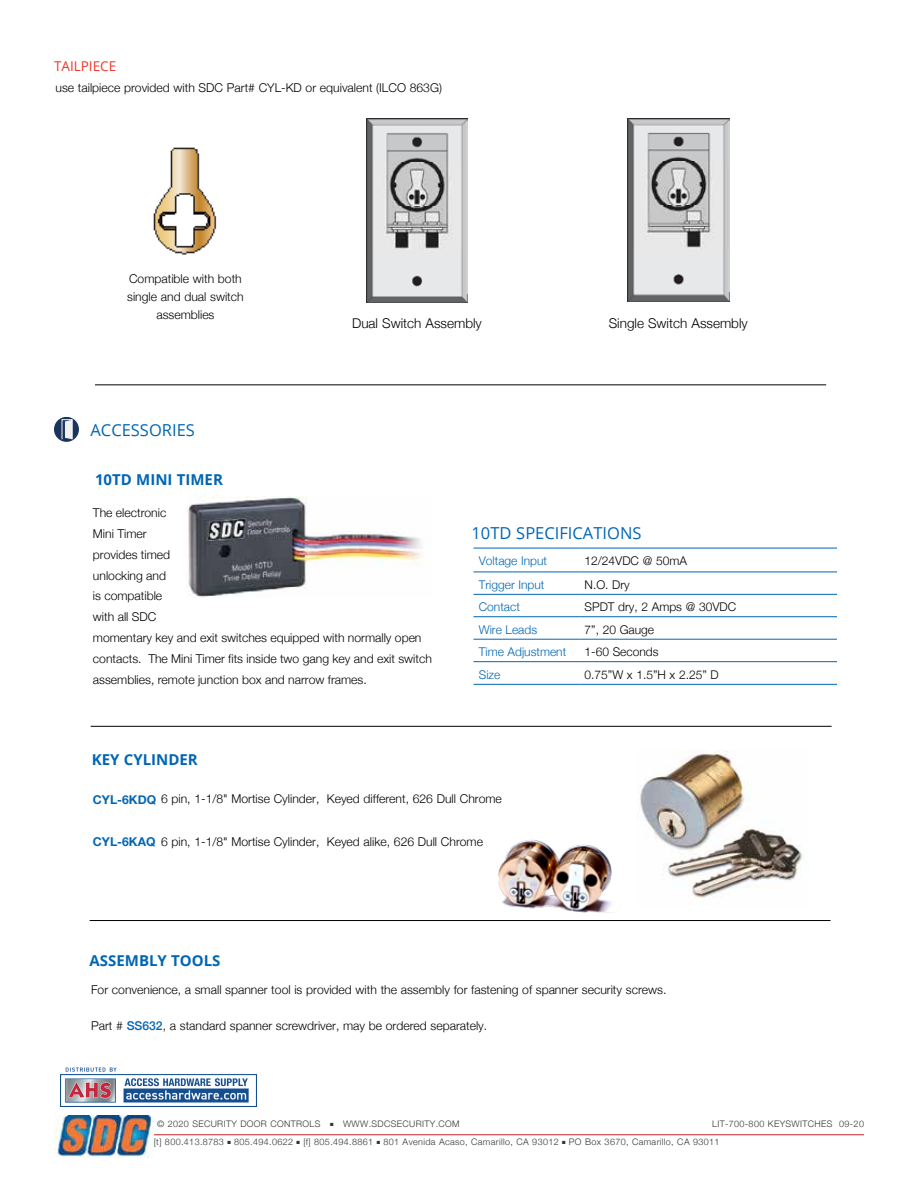
<style>
.page{position:relative;width:918px;height:1188px;background:#fff}
.page>*{position:absolute;margin:0;border:0;box-sizing:border-box;transform-origin:0 0}
.t1{font:16.5px "Open Sans";color:#0066b3}
.t2{font:700 15px "Open Sans";color:#0066b3}
.t3{font:300 13.5px "Helvetica Neue";color:#000}
.t4{font:13.5px "Open Sans";color:#ef3829}
.t5{font:300 12.15px/21px "Helvetica Neue";color:#000;text-align:center}
.t6{font:300 12px "Helvetica Neue";color:#000}
.t7{font:300 12px "Helvetica Neue";color:#0066b3}
.t8{font:300 9px/18.6px "Helvetica Neue";letter-spacing:.04em;color:#343433}
.s1{font-weight:700;color:#0066b3}
.s2{font-weight:500;color:#0066b3}
</style>
<div class="page">
<hr style="left:154px;top:1134px;width:710px;height:1px;background:#d2232a">
<img style="left:55px;top:1116px;width:99px;height:41px">
<img style="left:153px;top:147px;width:64px;height:108px">
<img style="left:366px;top:119px;width:102px;height:184px">
<img style="left:628px;top:118px;width:101px;height:184px">
<img style="left:187px;top:497px;width:235px;height:100px">
<hr style="left:473px;top:548px;width:106px;height:1px;background:#0066b3">
<hr style="left:579px;top:548px;width:258px;height:1px;background:#0066b3">
<hr style="left:473px;top:572px;width:106px;height:1px;background:#0066b3">
<hr style="left:579px;top:572px;width:258px;height:1px;background:#0066b3">
<hr style="left:473px;top:594px;width:106px;height:1px;background:#0066b3">
<hr style="left:579px;top:594px;width:258px;height:1px;background:#0066b3">
<hr style="left:473px;top:616px;width:106px;height:1px;background:#0066b3">
<hr style="left:579px;top:616px;width:258px;height:1px;background:#0066b3">
<hr style="left:473px;top:639px;width:106px;height:1px;background:#0066b3">
<hr style="left:579px;top:639px;width:258px;height:1px;background:#0066b3">
<hr style="left:473px;top:661px;width:106px;height:1px;background:#0066b3">
<hr style="left:579px;top:661px;width:258px;height:1px;background:#0066b3">
<hr style="left:473px;top:684px;width:106px;height:1px;background:#0066b3">
<hr style="left:579px;top:684px;width:258px;height:1px;background:#0066b3">
<svg style="left:54px;top:417px;width:25px;height:25px"></svg>
<svg style="left:65px;top:421px;width:6px;height:17px"></svg>
<div style="left:62px;top:419px;width:11px;height:21px;border:1px solid #f1f1f1"></div>
<img style="left:640px;top:751px;width:163px;height:147px">
<hr style="left:91px;top:726px;width:741px;height:1px;background:#000">
<hr style="left:95px;top:384px;width:731px;height:1px;background:#000">
<hr style="left:90px;top:920px;width:741px;height:1px;background:#000">
<img style="left:498px;top:840px;width:115px;height:73px">
<img style="left:60px;top:1067px;width:196px;height:40px">
<p class="t4" style="left:54px;top:57px;width:64px">TAILPIECE</p>
<p class="t5" style="left:56px;top:77px;width:388px">use tailpiece provided with SDC Part# CYL-KD or equivalent (ILCO 863G)</p>
<p class="t5" style="left:127px;top:269px;width:118px;line-height:18px">Compatible with both single and dual switch assemblies</p>
<h1 class="t1" style="left:90px;top:418px;width:106px">ACCESSORIES</h1>
<p class="t3" style="left:352px;top:312px;width:131px">Dual Switch Assembly</p>
<p class="t3" style="left:609px;top:312px;width:141px">Single Switch Assembly</p>
<p class="t2" style="left:95px;top:469px;width:129px">10TD MINI TIMER</p>
<p class="t5" style="left:93px;top:501px;width:340px;text-align:left">The electronic<br>Mini Timer<br>provides timed<br>unlocking and<br>is compatible<br>with all SDC<br>momentary key and exit switches equipped with normally open contacts. The Mini Timer fits inside two gang key and exit switch assemblies, remote junction box and narrow frames.</p>
<p class="t2" style="left:92px;top:749px;width:107px">KEY CYLINDER</p>
<h1 class="t1" style="left:472px;top:521px;width:171px">10TD SPECIFICATIONS</h1>
<p class="t7" style="left:479px;top:551px;width:70px">Voltage Input</p>
<p class="t6" style="left:585px;top:551px;width:104px">12/24VDC @ 50mA</p>
<p class="t7" style="left:479px;top:575px;width:67px">Trigger Input</p>
<p class="t6" style="left:585px;top:575px;width:47px">N.O. Dry</p>
<p class="t7" style="left:479px;top:597px;width:43px">Contact</p>
<p class="t6" style="left:585px;top:597px;width:153px">SPDT dry, 2 Amps @ 30VDC</p>
<p class="t7" style="left:479px;top:620px;width:60px">Wire Leads</p>
<p class="t6" style="left:585px;top:620px;width:71px">7”, 20 Gauge</p>
<p class="t7" style="left:479px;top:642px;width:89px">Time Adjustment</p>
<p class="t6" style="left:585px;top:642px;width:75px">1-60 Seconds</p>
<p class="t7" style="left:479px;top:665px;width:23px">Size</p>
<p class="t6" style="left:585px;top:665px;width:136px">0.75”W x 1.5”H x 2.25” D</p>
<p class="t5" style="left:93px;top:788px;width:410px"><span class="s1">CYL-6KDQ</span> 6 pin, 1-1/8" Mortise Cylinder, Keyed different, 626 Dull Chrome</p>
<p class="t5" style="left:93px;top:830px;width:392px"><span class="s1">CYL-6KAQ</span> 6 pin, 1-1/8" Mortise Cylinder, Keyed alike, 626 Dull Chrome</p>
<p class="t2" style="left:90px;top:950px;width:132px">ASSEMBLY TOOLS</p>
<p class="t5" style="left:91px;top:979px;width:577px">For convenience, a small spanner tool is provided with the assembly for fastening of spanner security screws.</p>
<p class="t5" style="left:91px;top:1015px;width:398px">Part # <span class="s2">SS632</span>, a standard spanner screwdriver, may be ordered separately.</p>
<p class="t8" style="left:154px;top:1113px;width:712px;text-indent:558px">LIT-700-800 KEYSWITCHES 09-20 [t] 800.413.8783 ■ 805.494.0622 ■ [f] 805.494.8861 ■ 801 Avenida Acaso, Camarillo, CA 93012 ■ PO Box 3670, Camarillo, CA 93011</p>
<p class="t8" style="left:157px;top:1114px;width:304px">© 2020 SECURITY DOOR CONTROLS ■ WWW.SDCSECURITY.COM</p>
</div>
